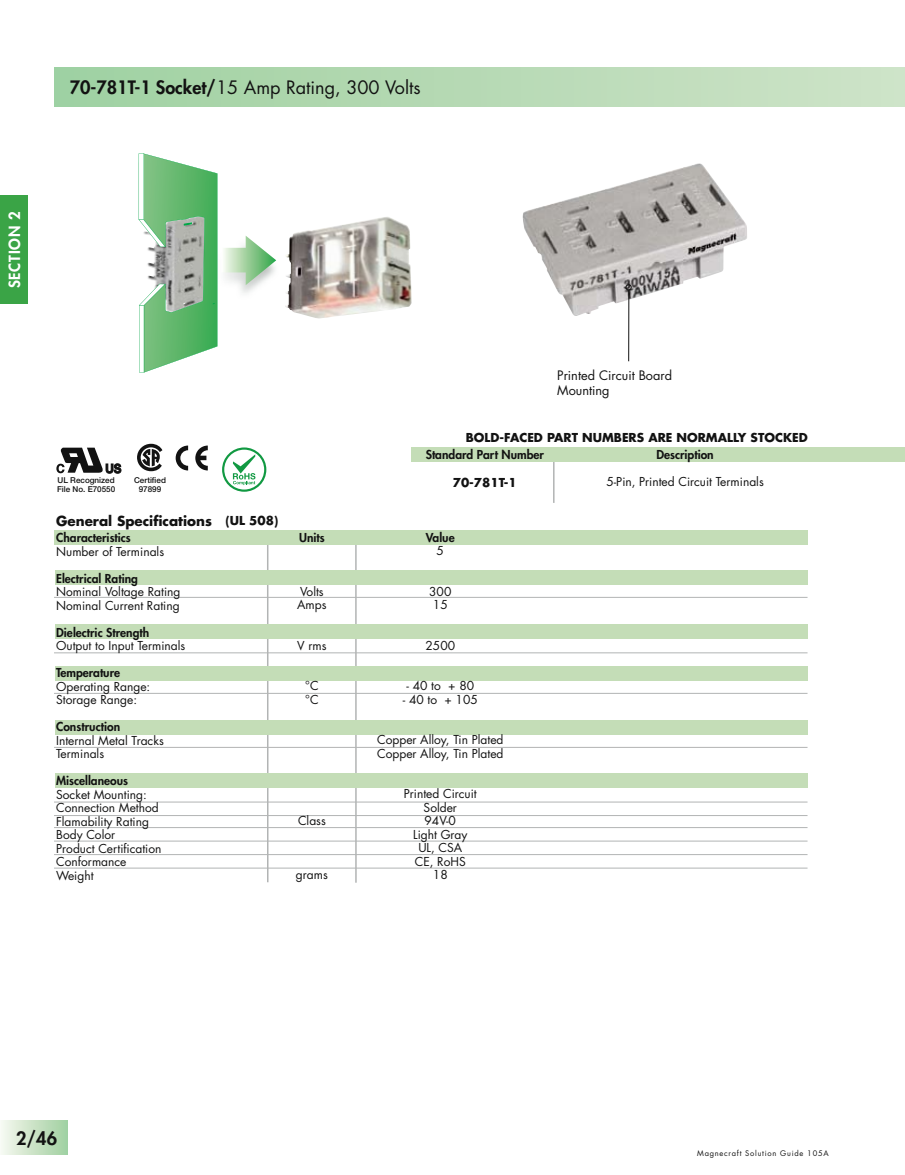
<style>
.page{position:relative;width:905px;height:1175px;background:#fff}
.page>*{position:absolute;margin:0;border:0;box-sizing:border-box;transform-origin:0 0}
.t1{font:18px "Futura Std";color:#121212}
.t2{font:800 18px "Futura Std";color:#121212}
.t3{font:800 15px "Futura Std";letter-spacing:.05em;color:#fff}
.t4{font:700 13.5px "Futura Std";color:#121212}
.t5{font:12.75px/15px "Futura Std";color:#121212}
.t6{font:12px/13.5px "Futura Std";color:#121212}
.t7{font:800 12px "Futura Std";color:#121212}
.t8{font:700 12px "Futura Std";color:#121212}
.t9{font:500 8.1px/9.8px "Helvetica Neue LT Std";color:#121212}
.t10{font:7.5px "Futura Std";letter-spacing:.1em;color:#121212}
.s1{font-weight:800}
</style>
<div class="page">
<div style="left:54px;top:68px;width:850px;height:39px;background:linear-gradient(to right,#9fd1a2,#cee3c8)"></div>
<div style="left:0;top:196px;width:27px;height:108px;background:#3aa446"></div>
<div style="left:0;top:1120px;width:68px;height:34px;background:linear-gradient(to right,#f7f8f0,#a1d0a1)"></div>
<hr style="left:904px;top:68px;width:1px;height:39px;background:#cee4c9">
<hr style="left:553px;top:458px;width:1px;height:45px;background:#b2b4b4">
<div style="left:411px;top:447px;width:493px;height:14px;background:#c4ddb7"></div>
<img style="left:522px;top:163px;width:225px;height:153px">
<hr style="left:628px;top:290px;width:1px;height:71px;background:#121212">
<svg style="left:625px;top:284px;width:7px;height:6px"></svg>
<hr style="left:355px;top:538px;width:2px;height:344px;background:#b2b4b4">
<hr style="left:267px;top:538px;width:1px;height:344px;background:#b2b4b4">
<div style="left:55px;top:773px;width:752px;height:14px;background:#c4ddb7"></div>
<div style="left:55px;top:720px;width:752px;height:14px;background:#c4ddb7"></div>
<div style="left:54px;top:530px;width:753px;height:15px;background:#c4ddb7"></div>
<div style="left:55px;top:666px;width:752px;height:14px;background:#c4ddb7"></div>
<div style="left:55px;top:624px;width:752px;height:14px;background:#c4ddb7"></div>
<div style="left:55px;top:570px;width:752px;height:14px;background:#c4ddb7"></div>
<hr style="left:54px;top:597px;width:753px;height:1px;background:#b2b4b4">
<hr style="left:54px;top:801px;width:753px;height:1px;background:#b2b4b4">
<hr style="left:54px;top:827px;width:753px;height:1px;background:#b2b4b4">
<hr style="left:54px;top:652px;width:753px;height:1px;background:#b2b4b4">
<hr style="left:54px;top:693px;width:753px;height:1px;background:#b2b4b4">
<hr style="left:54px;top:747px;width:753px;height:1px;background:#b2b4b4">
<hr style="left:54px;top:815px;width:753px;height:1px;background:#b2b4b4">
<hr style="left:54px;top:840px;width:753px;height:1px;background:#b2b4b4">
<hr style="left:54px;top:854px;width:753px;height:1px;background:#b2b4b4">
<hr style="left:54px;top:867px;width:753px;height:1px;background:#b2b4b4">
<svg style="left:138px;top:153px;width:138px;height:219px"></svg>
<img style="left:285px;top:217px;width:127px;height:101px">
<svg style="left:176px;top:445px;width:12px;height:25px"></svg>
<svg style="left:195px;top:445px;width:13px;height:25px"></svg>
<svg style="left:56px;top:447px;width:65px;height:26px"></svg>
<svg style="left:137px;top:444px;width:25px;height:27px"></svg>
<div style="left:222px;top:447px;width:44px;height:45px;border:2px solid #119942;border-radius:50%"></div>
<svg style="left:233px;top:454px;width:22px;height:31px"></svg>
<h1 class="t1" style="left:70px;top:76px;width:352px"><span class="s1">70-781T-1 Socket/</span>15 Amp Rating, 300 Volts</h1>
<p class="t3" style="left:5px;top:288px;width:78px;rotate:-90deg">SECTION 2</p>
<p class="t9" style="left:57px;top:475px;width:60px">UL Recognized<br>File No. E70550</p>
<p class="t9" style="left:134px;top:475px;width:33px;text-align:center">Certified<br>97899</p>
<p class="t4" style="left:56px;top:511px;width:157px">General Specifications</p>
<p class="t7" style="left:56px;top:530px;width:76px">Characteristics</p>
<p class="t6" style="left:56px;top:544px;width:109px">Number of Terminals</p>
<p class="t7" style="left:56px;top:570px;width:83px">Electrical Rating</p>
<p class="t6" style="left:56px;top:585px;width:126px">Nominal Voltage Rating<br>Nominal Current Rating</p>
<p class="t7" style="left:56px;top:624px;width:94px">Dielectric Strength</p>
<p class="t6" style="left:56px;top:639px;width:131px">Output to Input Terminals</p>
<p class="t7" style="left:56px;top:665px;width:65px">Temperature</p>
<p class="t6" style="left:56px;top:679px;width:96px">Operating Range:<br>Storage Range:</p>
<p class="t7" style="left:56px;top:719px;width:65px">Construction</p>
<p class="t6" style="left:56px;top:733px;width:109px">Internal Metal Tracks<br>Terminals</p>
<p class="t7" style="left:56px;top:773px;width:73px">Miscellaneous</p>
<p class="t6" style="left:56px;top:787px;width:107px">Socket Mounting:<br>Connection Method<br>Flamability Rating<br>Body Color<br>Product Certification<br>Conformance<br>Weight</p>
<p class="t8" style="left:226px;top:513px;width:54px">(UL 508)</p>
<p class="t7" style="left:299px;top:529px;width:27px">Units</p>
<p class="t6" style="left:297px;top:584px;width:31px">Volts<br>Amps</p>
<p class="t6" style="left:297px;top:638px;width:31px">V rms</p>
<p class="t6" style="left:305px;top:679px;width:15px">°C °C</p>
<p class="t6" style="left:298px;top:814px;width:29px">Class</p>
<p class="t6" style="left:296px;top:868px;width:33px">grams</p>
<p class="t5" style="left:557px;top:367px;width:116px">Printed Circuit Board<br>Mounting</p>
<p class="t8" style="left:465px;top:429px;width:343px">BOLD-FACED PART NUMBERS ARE NORMALLY STOCKED</p>
<p class="t7" style="left:425px;top:447px;width:120px">Standard Part Number</p>
<p class="t8" style="left:453px;top:475px;width:65px">70-781T-1</p>
<p class="t7" style="left:426px;top:529px;width:30px">Value</p>
<p class="t6" style="left:436px;top:544px;width:9px">5</p>
<p class="t6" style="left:429px;top:584px;width:24px;text-align:center">300<br>15</p>
<p class="t6" style="left:425px;top:638px;width:31px">2500</p>
<p class="t6" style="left:406px;top:679px;width:69px">- 40 to + 80</p>
<p class="t6" style="left:403px;top:692px;width:76px">- 40 to + 105</p>
<p class="t6" style="left:377px;top:733px;width:128px">Copper Alloy, Tin Plated<br>Copper Alloy, Tin Plated</p>
<p class="t6" style="left:404px;top:787px;width:74px;text-align:center">Printed Circuit<br>Solder<br>94V-0<br>Light Gray<br>UL, CSA<br>CE, RoHS<br>18</p>
<p class="t7" style="left:656px;top:447px;width:59px">Description</p>
<p class="t6" style="left:606px;top:475px;width:159px">5-Pin, Printed Circuit Terminals</p>
<h1 class="t2" style="left:16px;top:1126px;width:42px">2/46</h1>
<p class="t10" style="left:697px;top:1148px;width:133px">Magnecraft Solution Guide 105A</p>
</div>
